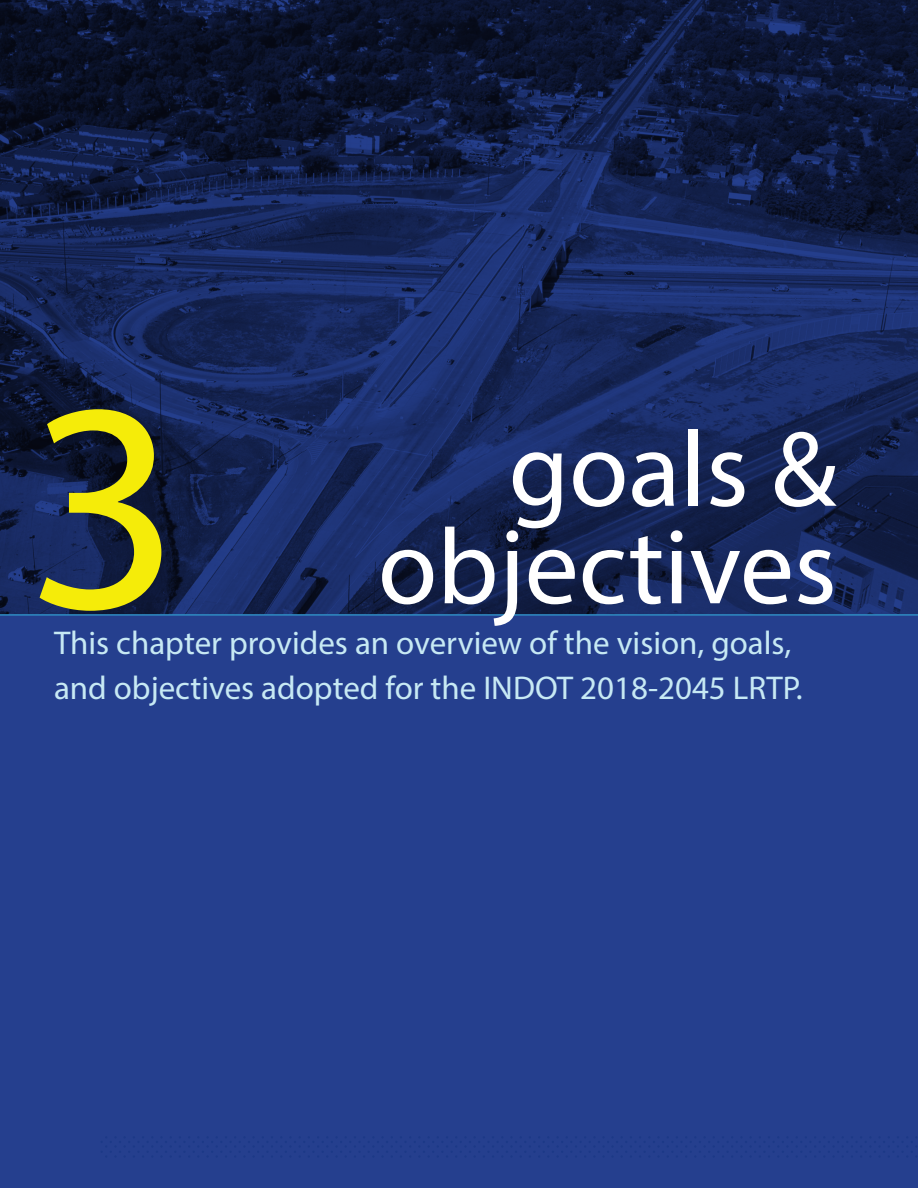
<style>
.page{position:relative;width:918px;height:1188px;background:#253f8e}
.page>*{position:absolute;margin:0;border:0;box-sizing:border-box;transform-origin:0 0}
.Section{font:300px "Myriad Pro";color:#f5ec09}
.Header_1{font:108px/97.5px "Myriad Pro";color:#fff;text-align:right}
.t1{font:33px/45px "Myriad Pro";color:#c7e9f4}
</style>
<div class="page">
<img style="left:0;top:0;width:918px;height:614px">
<hr style="left:0;top:614px;width:918px;height:2px;background:#2f8bc3">
<p class="Section" style="left:27px;top:322px;width:155px">3</p>
<p class="Header_1" style="left:378px;top:419px;width:461px">goals &amp; objectives</p>
<p class="t1" style="left:54px;top:620px;width:750px">This chapter provides an overview of the vision, goals, and objectives adopted for the INDOT 2018-2045 LRTP.</p>
</div>
